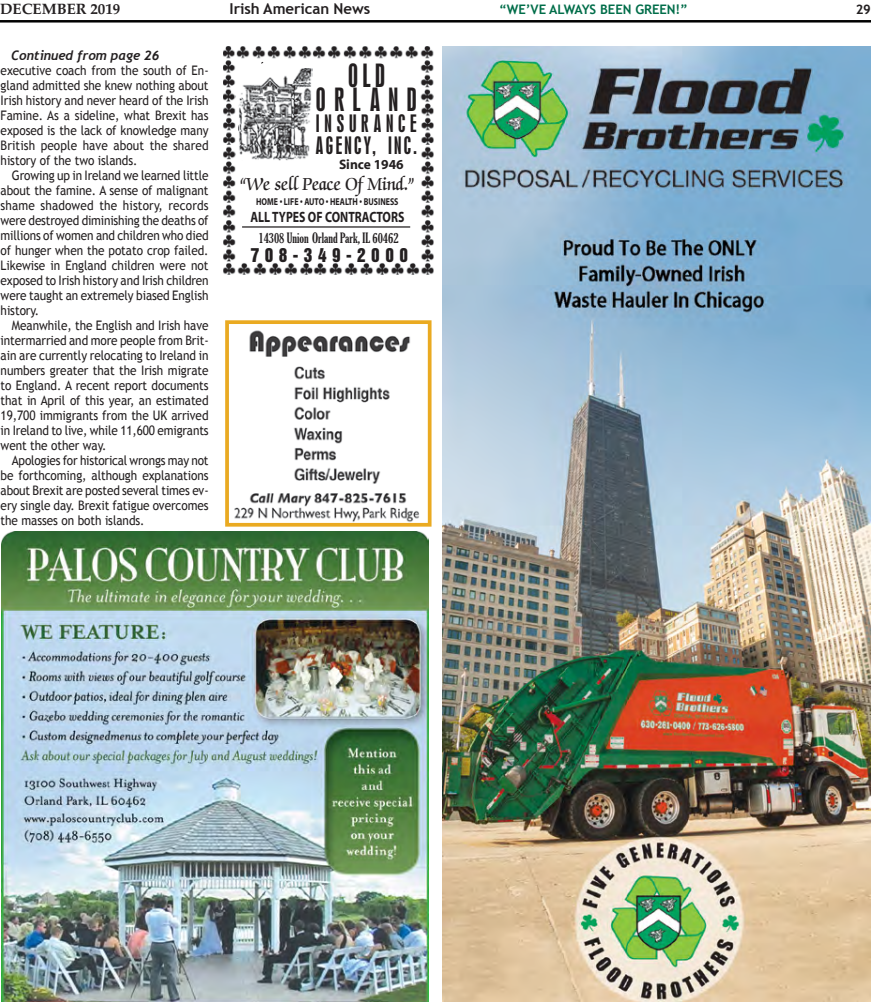
<style>
.page{position:relative;width:871px;height:1002px;background:#fff}
.page>*{position:absolute;margin:0;border:0;box-sizing:border-box;transform-origin:0 0}
.t1{font:30px/24.6px "Swiss 924 BT Regular B";letter-spacing:.32em;color:#231f20;text-align:center;scale:.89 1}
.t2{font:22.5px/21.2px "Swiss 924 BT Regular B";letter-spacing:.24em;color:#231f20;scale:.89 1}
.t3{font:600 20px "Zapf Chancery";color:#231f20;scale:.89 1}
.t4{font:17.5px "Swiss 921 BT Regular A";letter-spacing:.315em;color:#231f20}
.t5{font:700 15px "Myriad";color:#231f20;scale:.79 1}
.t6{font:700 15px "Trebuchet MS";letter-spacing:-.005em;color:#231f20}
.t7{font:700 15px "Palatino";color:#231f20}
.t8{font:extra-condensed 13.75px "Gloucester";color:#231f20}
.t9{font:700 13.75px "Myriad";color:#231f20}
.t10{font:13.12px/15px "Trebuchet MS";letter-spacing:-.005em;color:#231f20;text-align:justify;scale:.9 1}
.t11{font:700 13.12px "Trebuchet MS";letter-spacing:-.005em;color:#006d49}
.t12{font:italic 700 13.12px "Trebuchet";letter-spacing:-.005em;color:#231f20}
.t13{font:700 13.12px "Trebuchet MS";color:#231f20}
.t14{font:700 10px "Myriad";color:#231f20;scale:.79 1}
</style>
<div class="page">
<hr style="left:0;top:20px;width:870px;height:3px;background:#000">
<img style="left:1px;top:531px;width:428px;height:470px">
<img style="left:442px;top:47px;width:428px;height:954px">
<img style="left:234px;top:330px;width:185px;height:191px">
<div style="left:225px;top:320px;width:206px;height:206px;border:4px solid #eaaa21"></div>
<img style="left:223px;top:46px;width:210px;height:228px">
<img style="left:238px;top:68px;width:74px;height:93px">
<hr style="left:242px;top:226px;width:168px;height:1px;background:#231f20">
<svg style="left:260px;top:61px;width:8px;height:8px"></svg>
<p class="t7" style="left:0;top:-4px;width:122px">DECEMBER 2019</p>
<p class="t6" style="left:229px;top:-1px;width:142px">Irish American News</p>
<p class="t11" style="left:499px;top:1px;width:190px">“WE’VE ALWAYS BEEN GREEN!”</p>
<p class="t13" style="left:855px;top:1px;width:17px">29</p>
<p class="t12" style="left:11px;top:47px;width:150px">Continued from page 26</p>
<p class="t10" style="left:1px;top:63px;width:232px">executive coach from the south of En&shy;gland admitted she knew nothing about Irish history and never heard of the Irish Famine. As a sideline, what Brexit has exposed is the lack of knowledge many British people have about the shared history of the two islands.</p>
<p class="t10" style="left:1px;top:168px;width:233px;text-indent:11px">Growing up in Ireland we learned little about the famine. A sense of malignant shame shadowed the history, records were destroyed diminishing the deaths of millions of women and children who died of hunger when the potato crop failed.<br>Likewise in England children were not exposed to Irish history and Irish children were taught an extremely biased English history.</p>
<p class="t10" style="left:1px;top:318px;width:233px;text-indent:11px">Meanwhile, the English and Irish have intermarried and more people from Brit&shy;ain are currently relocating to Ireland in numbers greater that the Irish migrate to England. A recent report documents that in April of this year, an estimated 19,700 immigrants from the UK arrived in Ireland to live, while 11,600 emigrants went the other way.</p>
<p class="t10" style="left:1px;top:453px;width:232px;text-indent:11px">Apologies for historical wrongs may not be forthcoming, although explanations about Brexit are posted several times ev&shy;ery single day. Brexit fatigue overcomes the masses on both islands.</p>
<h1 class="t1" style="left:316px;top:63px;width:115px">O L D<br>ORLAND</h1>
<h2 class="t2" style="left:316px;top:113px;width:115px">INSURANCE<br>AGENCY, INC.</h2>
<p class="t9" style="left:339px;top:158px;width:66px">Since 1946</p>
<p class="t14" style="left:256px;top:197px;width:182px">HOME • LIFE • AUTO • HEALTH • BUSINESS</p>
<p class="t5" style="left:250px;top:209px;width:196px">ALL TYPES OF CONTRACTORS</p>
<p class="t8" style="left:258px;top:230px;width:141px">14308 Union Orland Park, IL 60462</p>
<h3 class="t4" style="left:251px;top:243px;width:159px">708-349-2000</h3>
<h3 class="t3" style="left:240px;top:173px;width:198px">“We sell Peace Of Mind.”</h3>
</div>
